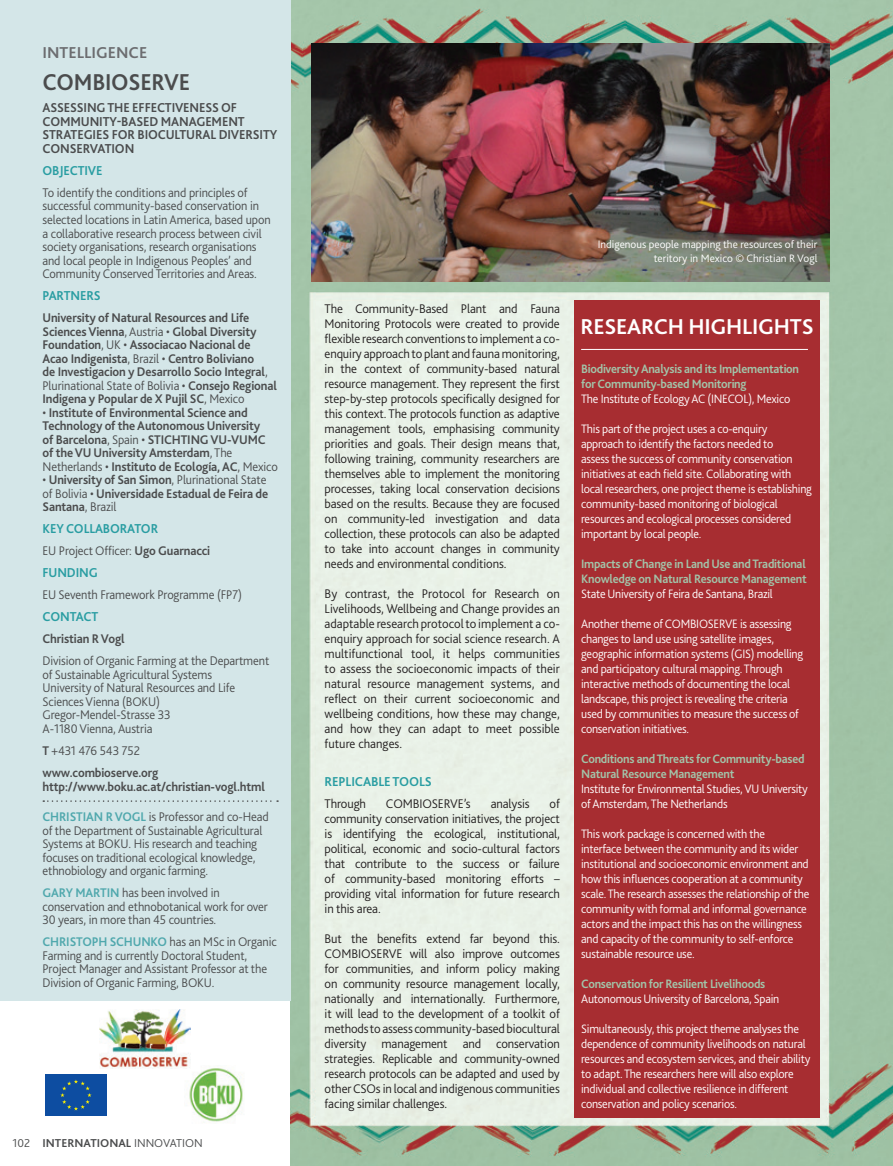
<style>
.page{position:relative;width:893px;height:1166px;background:#fff}
.page>*{position:absolute;margin:0;border:0;box-sizing:border-box;transform-origin:0 0}
.t1{font:700 24px "Bliss 2";letter-spacing:-.01em;color:#4b4c4d;scale:.95 1}
.t2{font:700 22.5px "Bliss 2";letter-spacing:-.01em;color:#fff}
.t3{font:700 16.5px "Bliss 2";color:#6c6d70}
.t4{font:700 13.5px/13.5px "Bliss 2";letter-spacing:-.01em;color:#4b4c4d;scale:.95 1}
.t5{font:700 13.5px "Bliss 2";letter-spacing:-.01em;color:#299da2;scale:.95 1}
.t6{font:700 13.5px "Bliss 2";letter-spacing:-.01em;color:#299da2}
.t7{font:300 13.2px/15px "Bliss 2";letter-spacing:-.01em;color:#231f20;text-align:justify}
.t8{font:300 13.2px/13.5px "Bliss 2";letter-spacing:-.01em;color:#4b4c4d;scale:.95 1}
.t9{font:700 13.2px/13.5px "Bliss 2";letter-spacing:-.01em;color:#4b4c4d;scale:.95 1}
.t10{font:300 12.75px/15px "Bliss 2";letter-spacing:-.02em;color:#fff;scale:.95 1}
.t11{font:700 12.75px/15px "Bliss 2";letter-spacing:-.02em;color:#a2c4a9;scale:.95 1}
.t12{font:300 12px "Bliss 2";color:#4b4c4d}
.t13{font:300 11.25px/13.5px "Bliss 2";color:#fff;text-align:right}
.s1{font-weight:300}
.s2{font-weight:700}
.s3{font-weight:700;color:#50a8ad}
</style>
<div class="page">
<img style="left:291px;top:0;width:602px;height:1165px">
<img style="left:312px;top:43px;width:517px;height:238px">
<div style="left:0;top:0;width:291px;height:999px;background:#d4e6e8"></div>
<svg style="left:43px;top:800px;width:235px;height:1px"></svg>
<div style="left:574px;top:300px;width:246px;height:816px;background:#a72d31"></div>
<hr style="left:581px;top:349px;width:227px;height:1px;background:#fff">
<img style="left:185px;top:1068px;width:58px;height:54px">
<img style="left:99px;top:1009px;width:92px;height:59px">
<div style="left:45px;top:1074px;width:62px;height:41px;background:#0d4da1"></div>
<svg style="left:60px;top:1079px;width:32px;height:31px"></svg>
<p class="t3" style="left:43px;top:42px;width:106px">INTELLIGENCE</p>
<h1 class="t1" style="left:43px;top:67px;width:157px">COMBIOSERVE</h1>
<p class="t4" style="left:43px;top:101px;width:249px">ASSESSING THE EFFECTIVENESS OF<br>COMMUNITY-BASED MANAGEMENT<br>STRATEGIES FOR BIOCULTURAL DIVERSITY<br>CONSERVATION</p>
<p class="t5" style="left:43px;top:162px;width:65px">OBJECTIVE</p>
<p class="t8" style="left:43px;top:185px;width:242px">To identify the conditions and principles of successful community-based conservation in selected locations in Latin America, based upon a collaborative research process between civil society organisations, research organisations and local people in Indigenous Peoples’ and Community Conserved Territories and Areas.</p>
<p class="t5" style="left:43px;top:287px;width:63px">PARTNERS</p>
<p class="t9" style="left:43px;top:310px;width:248px">University of Natural Resources and Life Sciences Vienna<span class="s1">, Austria •</span> Global Diversity Foundation<span class="s1">, UK •</span> Associacao Nacional de Acao Indigenista<span class="s1">, Brazil •</span> Centro Boliviano<br>de Investigacion y Desarrollo Socio Integral<span class="s1">, Plurinational State of Bolivia •</span> Consejo Regional Indigena y Popular de X Pujil SC<span class="s1">, Mexico</span></p>
<p class="t9" style="left:43px;top:405px;width:249px"><span class="s1">•</span> Institute of Environmental Science and Technology of the Autonomous University<br>of Barcelona<span class="s1">, Spain •</span> STICHTING VU-VUMC of the VU University Amsterdam<span class="s1">, The Netherlands •</span> Instituto de Ecología, AC<span class="s1">, Mexico</span></p>
<p class="t9" style="left:43px;top:472px;width:239px"><span class="s1">•</span> University of San Simon<span class="s1">, Plurinational State of Bolivia •</span> Universidade Estadual de Feira de<br>Santana<span class="s1">, Brazil</span></p>
<p class="t5" style="left:43px;top:520px;width:123px">KEY COLLABORATOR</p>
<p class="t8" style="left:43px;top:543px;width:178px">EU Project Officer: <span class="s2">Ugo Guarnacci</span></p>
<p class="t5" style="left:43px;top:564px;width:60px">FUNDING</p>
<p class="t8" style="left:43px;top:587px;width:211px">EU Seventh Framework Programme (FP7)</p>
<p class="t5" style="left:43px;top:608px;width:60px">CONTACT</p>
<p class="t9" style="left:43px;top:631px;width:88px">Christian R Vogl</p>
<p class="t8" style="left:43px;top:653px;width:240px">Division of Organic Farming at the Department of Sustainable Agricultural Systems<br>University of Natural Resources and Life Sciences Vienna (BOKU)<br>Gregor-Mendel-Strasse 33<br>A-1180 Vienna, Austria</p>
<p class="t9" style="left:43px;top:739px;width:124px;line-height:22px">T <span class="s1">+431 476 543 752 </span>www.combioserve.org</p>
<p class="t9" style="left:43px;top:778px;width:236px">http://www.boku.ac.at/christian-vogl.html</p>
<p class="t8" style="left:43px;top:809px;width:240px"><span class="s3">CHRISTIAN R VOGL</span> is Professor and co-Head of the Department of Sustainable Agricultural Systems at BOKU. His research and teaching focuses on traditional ecological knowledge, ethnobiology and organic farming.</p>
<p class="t8" style="left:43px;top:885px;width:239px"><span class="s3">GARY MARTIN</span> has been involved in conservation and ethnobotanical work for over<br>30 years, in more than 45 countries.</p>
<p class="t8" style="left:43px;top:934px;width:248px"><span class="s3">CHRISTOPH SCHUNKO</span> has an MSc in Organic Farming and is currently Doctoral Student, Project Manager and Assistant Professor at the Division of Organic Farming, BOKU.</p>
<p class="t12" style="left:12px;top:1135px;width:192px">102 <span class="s2">INTERNATIONAL</span> INNOVATION</p>
<p class="t7" style="left:325px;top:300px;width:237px">The Community-Based Plant and Fauna Monitoring Protocols were created to provide flexible research conventions to implement a co&shy;enquiry approach to plant and fauna monitoring, in the context of community-based natural resource management. They represent the first step-by-step protocols specifically designed for this context. The protocols function as adaptive management tools, emphasising community priorities and goals. Their design means that, following training, community researchers are themselves able to implement the monitoring processes, taking local conservation decisions based on the results. Because they are focused on community-led investigation and data collection, these protocols can also be adapted to take into account changes in community needs and environmental conditions.</p>
<p class="t7" style="left:325px;top:585px;width:237px">By contrast, the Protocol for Research on Livelihoods, Wellbeing and Change provides an adaptable research protocol to implement a co&shy;enquiry approach for social science research. A multifunctional tool, it helps communities to assess the socioeconomic impacts of their natural resource management systems, and reflect on their current socioeconomic and wellbeing conditions, how these may change, and how they can adapt to meet possible future changes.</p>
<p class="t6" style="left:325px;top:772px;width:109px">REPLICABLE TOOLS</p>
<p class="t7" style="left:325px;top:795px;width:43px">Through</p>
<p class="t7" style="left:386px;top:795px;width:86px">COMBIOSERVE’s</p>
<p class="t7" style="left:491px;top:795px;width:40px">analysis</p>
<p class="t7" style="left:325px;top:795px;width:237px;text-indent:225px">of community conservation initiatives, the project is identifying the ecological, institutional, political, economic and socio-cultural factors that contribute to the success or failure of community-based monitoring efforts – providing vital information for future research in this area.</p>
<p class="t7" style="left:325px;top:930px;width:237px">But the benefits extend far beyond this.<br>COMBIOSERVE will also improve outcomes for communities, and inform policy making on community resource management locally, nationally and internationally. Furthermore, it will lead to the development of a toolkit of methods to assess community-based biocultural diversity management and conservation strategies. Replicable and community-owned research protocols can be adapted and used by other CSOs in local and indigenous communities facing similar challenges.</p>
<p class="t13" style="left:598px;top:237px;width:221px">Indigenous people mapping the resources of their teritory in Mexico © Christian R Vogl</p>
<h2 class="t2" style="left:580px;top:312px;width:235px">RESEARCH HIGHLIGHTS</h2>
<p class="t11" style="left:581px;top:360px;width:231px">Biodiversity Analysis and its Implementation for Community-based Monitoring</p>
<p class="t10" style="left:581px;top:390px;width:222px">The Institute of Ecology AC (INECOL), Mexico</p>
<p class="t10" style="left:581px;top:420px;width:244px">This part of the project uses a co-enquiry approach to identify the factors needed to<br>assess the success of community conservation initiatives at each field site. Collaborating with local researchers, one project theme is establishing community-based monitoring of biological resources and ecological processes considered important by local people.</p>
<p class="t11" style="left:581px;top:555px;width:239px">Impacts of Change in Land Use and Traditional<br>Knowledge on Natural Resource Management</p>
<p class="t10" style="left:581px;top:585px;width:203px">State University of Feira de Santana, Brazil</p>
<p class="t10" style="left:581px;top:615px;width:235px">Another theme of COMBIOSERVE is assessing changes to land use using satellite images, geographic information systems (GIS) modelling and participatory cultural mapping. Through interactive methods of documenting the local landscape, this project is revealing the criteria used by communities to measure the success of conservation initiatives.</p>
<p class="t11" style="left:581px;top:750px;width:237px">Conditions and Threats for Community-based<br>Natural Resource Management</p>
<p class="t10" style="left:581px;top:780px;width:240px">Institute for Environmental Studies, VU University of Amsterdam, The Netherlands</p>
<p class="t10" style="left:581px;top:825px;width:242px">This work package is concerned with the<br>interface between the community and its wider institutional and socioeconomic environment and how this influences cooperation at a community scale. The research assesses the relationship of the community with formal and informal governance actors and the impact this has on the willingness and capacity of the community to self-enforce sustainable resource use.</p>
<p class="t11" style="left:581px;top:975px;width:195px">Conservation for Resilient Livelihoods</p>
<p class="t10" style="left:581px;top:990px;width:210px">Autonomous University of Barcelona, Spain</p>
<p class="t10" style="left:581px;top:1020px;width:243px">Simultaneously, this project theme analyses the dependence of community livelihoods on natural resources and ecosystem services, and their ability to adapt. The researchers here will also explore individual and collective resilience in different conservation and policy scenarios.</p>
</div>
